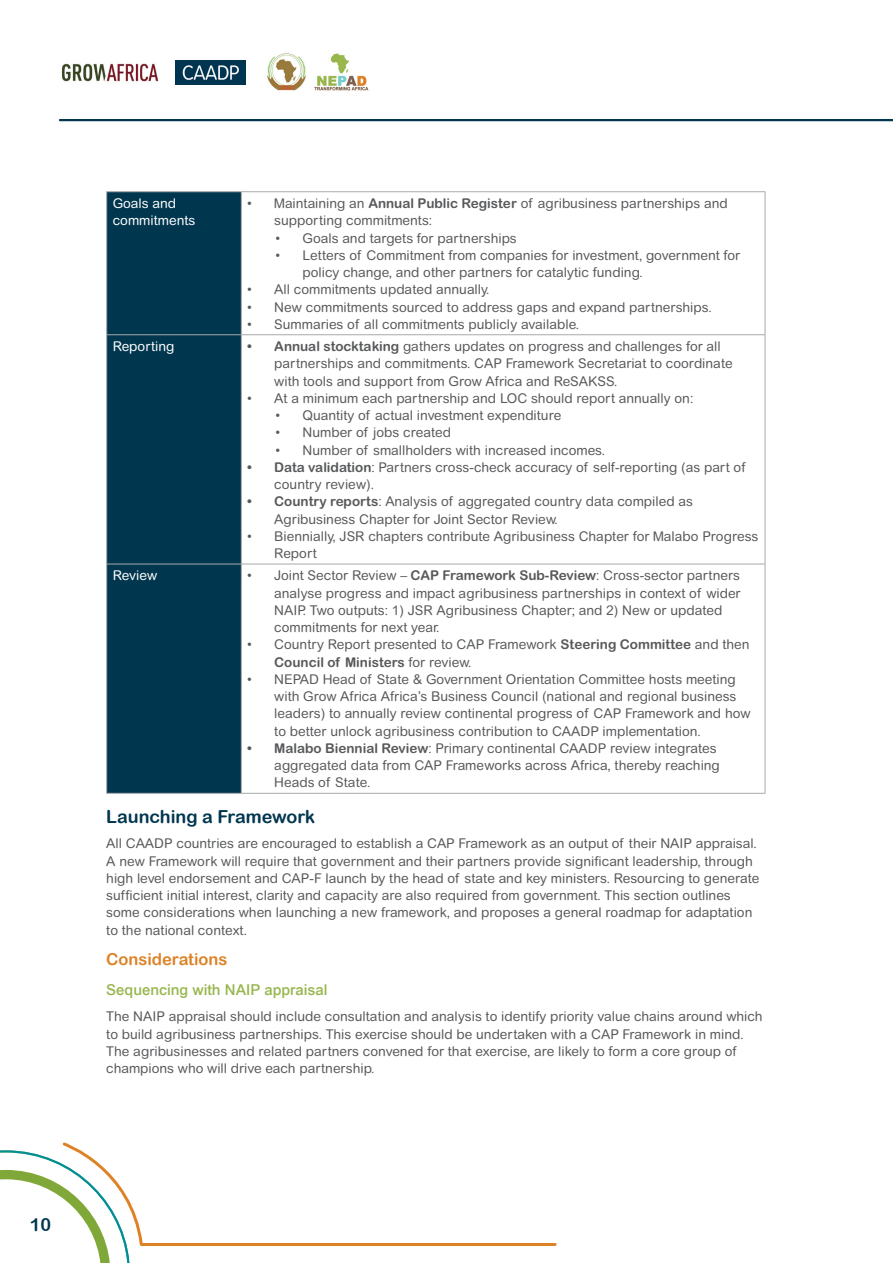
<style>
.page{position:relative;width:893px;height:1263px;background:#fff}
.page>*{position:absolute;margin:0;border:0;box-sizing:border-box;transform-origin:0 0}
.t1{font:18px "Arial Rounded MT Bold";color:#00364e}
.t2{font:16.5px "Arial Rounded MT Bold";color:#de8226}
.t3{font:500 15px "Arial";color:#97b64d}
.t4{font:13.5px/17.2px "Arial Rounded";color:#58595b}
.t5{font:13.5px/17.2px "Arial Rounded";color:#fff}
.s1{font-weight:700}
</style>
<div class="page">
<svg style="left:0;top:1150px;width:130px;height:113px"></svg>
<svg style="left:61px;top:1142px;width:496px;height:105px"></svg>
<hr style="left:60px;top:119px;width:833px;height:2px;background:#00364e">
<img style="left:267px;top:53px;width:102px;height:38px">
<img style="left:176px;top:61px;width:70px;height:23px">
<img style="left:61px;top:63px;width:98px;height:19px">
<div style="left:107px;top:192px;width:134px;height:601px;background:#00364e"></div>
<hr style="left:106px;top:191px;width:135px;height:1px;background:#a7a9ac">
<hr style="left:106px;top:192px;width:1px;height:142px;background:#a7a9ac">
<hr style="left:241px;top:191px;width:524px;height:1px;background:#a7a9ac">
<hr style="left:241px;top:192px;width:1px;height:142px;background:#a7a9ac">
<hr style="left:765px;top:192px;width:1px;height:142px;background:#a7a9ac">
<hr style="left:106px;top:334px;width:135px;height:1px;background:#a7a9ac">
<hr style="left:106px;top:335px;width:1px;height:229px;background:#a7a9ac">
<hr style="left:241px;top:334px;width:524px;height:1px;background:#a7a9ac">
<hr style="left:241px;top:335px;width:1px;height:229px;background:#a7a9ac">
<hr style="left:765px;top:335px;width:1px;height:229px;background:#a7a9ac">
<hr style="left:106px;top:564px;width:135px;height:1px;background:#a7a9ac">
<hr style="left:106px;top:564px;width:1px;height:229px;background:#a7a9ac">
<hr style="left:241px;top:564px;width:524px;height:1px;background:#a7a9ac">
<hr style="left:241px;top:564px;width:1px;height:229px;background:#a7a9ac">
<hr style="left:765px;top:564px;width:1px;height:229px;background:#a7a9ac">
<hr style="left:106px;top:793px;width:135px;height:1px;background:#a7a9ac">
<hr style="left:241px;top:793px;width:524px;height:1px;background:#a7a9ac">
<p class="t5" style="left:113px;top:195px;width:84px">Goals and commitments</p>
<p class="t4" style="left:274px;top:195px;width:455px;text-indent:-27px">• Maintaining an <span class="s1">Annual Public Register</span> of agribusiness partnerships and supporting commitments:</p>
<p class="t4" style="left:276px;top:229px;width:243px">• Goals and targets for partnerships</p>
<p class="t4" style="left:303px;top:246px;width:439px;text-indent:-27px">• Letters of Commitment from companies for investment, government for policy change, and other partners for catalytic funding.</p>
<p class="t4" style="left:247px;top:281px;width:244px">• All commitments updated annually.</p>
<p class="t4" style="left:247px;top:298px;width:466px">• New commitments sourced to address gaps and expand partnerships.</p>
<p class="t4" style="left:247px;top:315px;width:333px">• Summaries of all commitments publicly available.</p>
<p class="t5" style="left:113px;top:338px;width:63px">Reporting</p>
<p class="t4" style="left:274px;top:338px;width:460px;text-indent:-27px"><span class="s1">• Annual stocktaking</span> gathers updates on progress and challenges for all partnerships and commitments. CAP Framework Secretariat to coordinate with tools and support from Grow Africa and ReSAKSS.</p>
<p class="t4" style="left:247px;top:389px;width:447px">• At a minimum each partnership and LOC should report annually on:</p>
<p class="t4" style="left:276px;top:407px;width:287px">• Quantity of actual investment expenditure</p>
<p class="t4" style="left:276px;top:424px;width:177px">• Number of jobs created</p>
<p class="t4" style="left:276px;top:441px;width:331px">• Number of smallholders with increased incomes.</p>
<p class="t4" style="left:274px;top:458px;width:473px;text-indent:-27px"><span class="s1">• Data validation</span>: Partners cross-check accuracy of self-reporting (as part of country review).</p>
<p class="t4" style="left:274px;top:493px;width:420px;text-indent:-27px"><span class="s1">• Country reports</span>: Analysis of aggregated country data compiled as<br>Agribusiness Chapter for Joint Sector Review.</p>
<p class="t4" style="left:274px;top:527px;width:486px;text-indent:-27px">• Biennially, JSR chapters contribute Agribusiness Chapter for Malabo Progress<br>Report</p>
<p class="t5" style="left:113px;top:567px;width:46px">Review</p>
<p class="t4" style="left:274px;top:567px;width:468px;text-indent:-27px">• Joint Sector Review – <span class="s1">CAP Framework Sub-Review</span>: Cross-sector partners analyse progress and impact agribusiness partnerships in context of wider NAIP. Two outputs: 1) JSR Agribusiness Chapter; and 2) New or updated commitments for next year.</p>
<p class="t4" style="left:274px;top:636px;width:477px;text-indent:-27px">• Country Report presented to CAP Framework <span class="s1">Steering Committee</span> and then<br><span class="s1">Council of Ministers</span> for review.</p>
<p class="t4" style="left:274px;top:670px;width:478px;text-indent:-27px">• NEPAD Head of State &amp; Government Orientation Committee hosts meeting with Grow Africa Africa’s Business Council (national and regional business leaders) to annually review continental progress of CAP Framework and how to better unlock agribusiness contribution to CAADP implementation.</p>
<p class="t4" style="left:274px;top:740px;width:447px;text-indent:-27px"><span class="s1">• Malabo Biennial Review</span>: Primary continental CAADP review integrates aggregated data from CAP Frameworks across Africa, thereby reaching<br>Heads of State.</p>
<h1 class="t1" style="left:106px;top:806px;width:210px">Launching a Framework</h1>
<p class="t4" style="left:106px;top:835px;width:655px">All CAADP countries are encouraged to establish a CAP Framework as an output of their NAIP appraisal.<br>A new Framework will require that government and their partners provide significant leadership, through high level endorsement and CAP-F launch by the head of state and key ministers. Resourcing to generate sufficient initial interest, clarity and capacity are also required from government. This section outlines some considerations when launching a new framework, and proposes a general roadmap for adaptation to the national context.</p>
<p class="t2" style="left:106px;top:950px;width:123px">Considerations</p>
<p class="t3" style="left:106px;top:981px;width:223px">Sequencing with NAIP appraisal</p>
<p class="t4" style="left:106px;top:1008px;width:658px">The NAIP appraisal should include consultation and analysis to identify priority value chains around which to build agribusiness partnerships. This exercise should be undertaken with a CAP Framework in mind.<br>The agribusinesses and related partners convened for that exercise, are likely to form a core group of champions who will drive each partnership.</p>
<h1 class="t1" style="left:30px;top:1214px;width:23px">10</h1>
</div>
